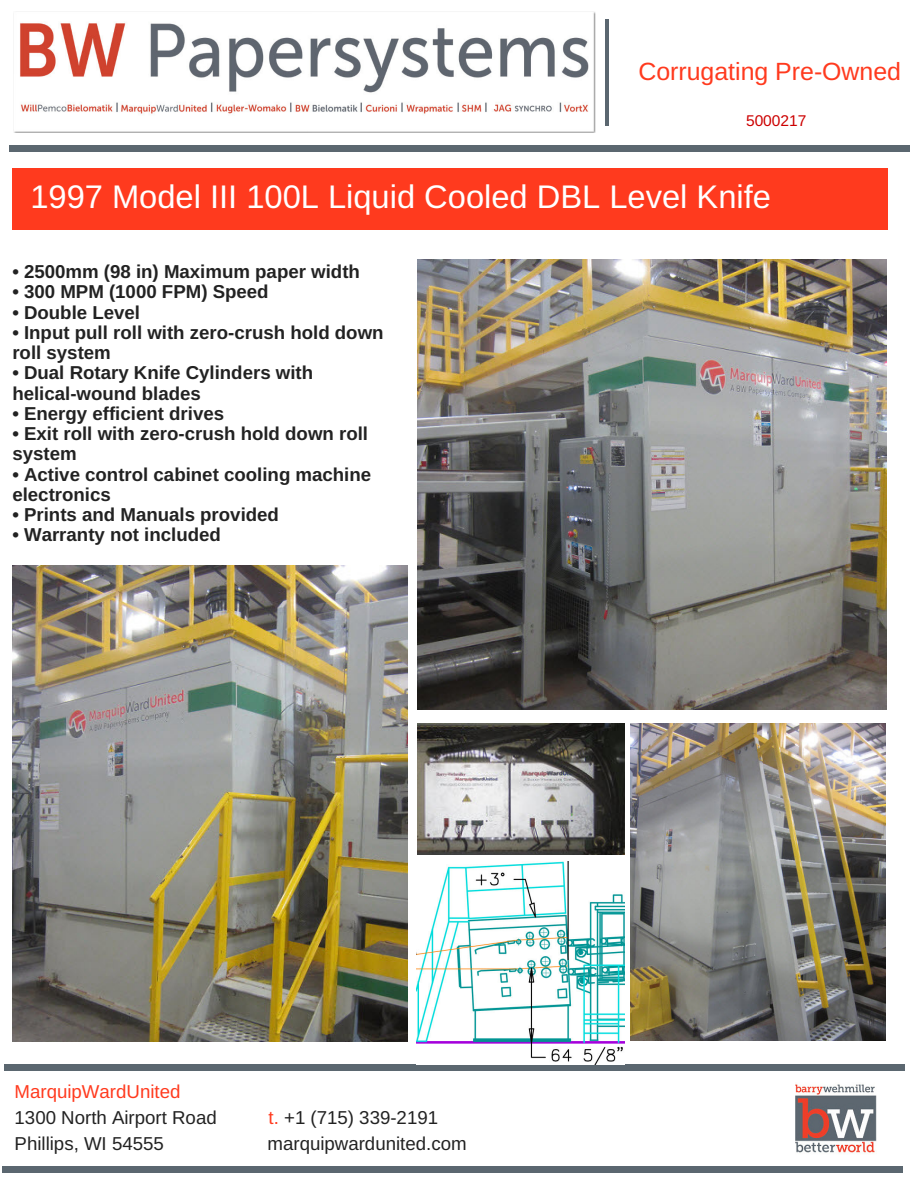
<style>
.page{position:relative;width:918px;height:1188px;background:#fff}
.page>*{position:absolute;margin:0;border:0;box-sizing:border-box;transform-origin:0 0}
.t1{font:32.7px "Arimo";color:#fff}
.t2{font:24.9px "Arimo";color:#ff3a1e}
.t3{font:700 18.75px/20.2px "Arimo";color:#222}
.t4{font:18.75px "Arimo";color:#222}
.t5{font:18.75px "Arimo";color:#ff3a1e}
.t6{font:15.6px "Arimo";color:#c00}
.s1{color:#ff3a1e}
</style>
<div class="page">
<div style="left:9px;top:145px;width:900px;height:7px;background:#5b6770"></div>
<div style="left:2px;top:1166px;width:901px;height:6px;background:#5b6770"></div>
<div style="left:4px;top:1064px;width:901px;height:7px;background:#5b6770"></div>
<hr style="left:605px;top:19px;width:4px;height:107px;background:#5b6770">
<div style="left:12px;top:168px;width:876px;height:62px;background:#ff3a1e"></div>
<img style="left:795px;top:1084px;width:81px;height:69px">
<img style="left:14px;top:12px;width:581px;height:121px">
<img style="left:416px;top:862px;width:208px;height:202px">
<img style="left:417px;top:723px;width:207px;height:132px">
<img style="left:630px;top:723px;width:255px;height:318px">
<img style="left:12px;top:566px;width:395px;height:476px">
<img style="left:417px;top:260px;width:469px;height:450px">
<h2 class="t2" style="left:638px;top:57px;width:264px">Corrugating Pre-Owned</h2>
<p class="t6" style="left:746px;top:112px;width:62px">5000217</p>
<h1 class="t1" style="left:30px;top:179px;width:742px">1997 Model III 100L Liquid Cooled DBL Level Knife</h1>
<p class="t3" style="left:12px;top:262px;width:349px">• 2500mm (98 in) Maximum paper width</p>
<p class="t3" style="left:12px;top:282px;width:258px">• 300 MPM (1000 FPM) Speed</p>
<p class="t3" style="left:12px;top:302px;width:129px">• Double Level</p>
<p class="t3" style="left:12px;top:322px;width:373px">• Input pull roll with zero-crush hold down roll system</p>
<p class="t3" style="left:12px;top:363px;width:302px">• Dual Rotary Knife Cylinders with helical-wound blades</p>
<p class="t3" style="left:12px;top:403px;width:213px">• Energy efficient drives</p>
<p class="t3" style="left:12px;top:424px;width:357px">• Exit roll with zero-crush hold down roll system</p>
<p class="t3" style="left:12px;top:464px;width:360px">• Active control cabinet cooling machine electronics</p>
<p class="t3" style="left:12px;top:505px;width:268px">• Prints and Manuals provided</p>
<p class="t3" style="left:12px;top:525px;width:210px">• Warranty not included</p>
<p class="t5" style="left:15px;top:1081px;width:167px">MarquipWardUnited</p>
<p class="t4" style="left:15px;top:1107px;width:204px">1300 North Airport Road</p>
<p class="t4" style="left:269px;top:1107px;width:171px"><span class="s1">t.</span> +1 (715) 339-2191</p>
<p class="t4" style="left:15px;top:1133px;width:151px">Phillips, WI 54555</p>
<p class="t4" style="left:268px;top:1133px;width:201px">marquipwardunited.com</p>
</div>
